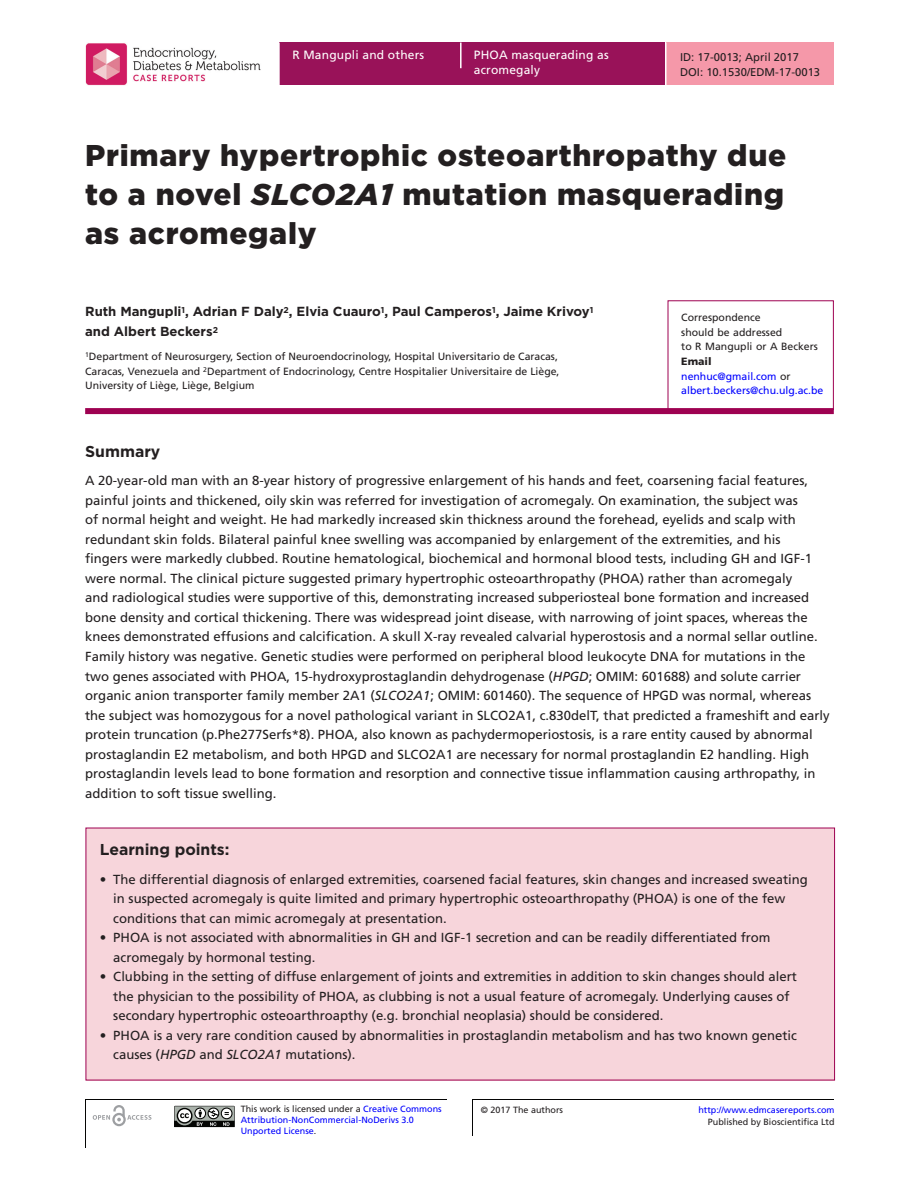
<style>
.page{position:relative;width:919px;height:1187px;background:#fff}
.page>*{position:absolute;margin:0;border:0;box-sizing:border-box;transform-origin:0 0}
.CT{font:900 30px/39px "Gotham";letter-spacing:.025em;color:#231f20;text-align:justify}
.ABS_H{font:700 15.75px "Gotham";color:#231f20}
.ABS_TXT{font:13.2px/19.5px "Frutiger LT Std";color:#231f20}
.AU{font:700 13.2px/19.5px "Gotham";color:#231f20}
.Article_Title{font:12px/14.7px "Frutiger LT Std";letter-spacing:.015em;color:#fff}
.Author_Name{font:12px "Frutiger LT Std";letter-spacing:.015em;color:#fff}
.t1{font:11.25px "Frutiger LT Std";color:#231f20}
.Address{font:10.5px/14.7px "Frutiger LT Std";color:#231f20}
.Corres{font:10.5px "Frutiger LT Std";color:#231f20}
.Corres-2{font:10.5px/14.7px "Frutiger LT Std";color:#00f}
.Corres-3{font:900 10.5px "Frutiger LT Std";color:#231f20}
.t2{font:9px/10.8px "Frutiger LT Std";color:#00f}
.t3{font:9px "Frutiger LT Std";color:#231f20}
.s1{font-style:italic}
.s2{color:#231f20}
</style>
<div class="page">
<div style="left:280px;top:43px;width:385px;height:42px;background:#991259"></div>
<div style="left:666px;top:43px;width:167px;height:42px;background:#f598a9"></div>
<svg style="left:460px;top:43px;width:1px;height:25px"></svg>
<img style="left:85px;top:43px;width:176px;height:42px">
<hr style="left:85px;top:1099px;width:1px;height:48px;background:#040503">
<hr style="left:472px;top:1099px;width:1px;height:36px;background:#050504">
<hr style="left:85px;top:1098px;width:361px;height:1px;background:#050504">
<hr style="left:472px;top:1099px;width:361px;height:1px;background:#050504">
<svg style="left:174px;top:1105px;width:61px;height:23px"></svg>
<svg style="left:93px;top:1105px;width:58px;height:21px"></svg>
<div style="left:85px;top:408px;width:748px;height:6px;background:#9e0151"></div>
<div style="left:667px;top:300px;width:166px;height:110px;border:1px solid #9e0151"></div>
<div style="left:86px;top:828px;width:748px;height:251px;background:#f7d5db"></div>
<p class="Author_Name" style="left:292px;top:48px;width:133px">R Mangupli and others</p>
<p class="Article_Title" style="left:474px;top:48px;width:136px">PHOA masquerading as acromegaly</p>
<p class="t1" style="left:680px;top:51px;width:120px">ID: 17-0013; April 2017</p>
<p class="t1" style="left:680px;top:65px;width:142px">DOI: 10.1530/EDM-17-0013</p>
<p class="CT" style="left:85px;top:135px;width:702px">Primary hypertrophic osteoarthropathy due to a novel <span class="s1">SLCO2A1</span> mutation masquerading as acromegaly</p>
<p class="AU" style="left:85px;top:302px;width:509px">Ruth Mangupli<sup>1</sup>, Adrian F Daly<sup>2</sup>, Elvia Cuauro<sup>1</sup>, Paul Camperos<sup>1</sup>, Jaime Krivoy<sup>1 </sup>and Albert Beckers<sup>2</sup></p>
<p class="Address" style="left:85px;top:349px;width:476px"><sup>1</sup>Department of Neurosurgery, Section of Neuroendocrinology, Hospital Universitario de Caracas,<br>Caracas, Venezuela and <sup>2</sup>Department of Endocrinology, Centre Hospitalier Universitaire de Liège,<br>University of Liège, Liège, Belgium</p>
<p class="Corres" style="left:681px;top:311px;width:81px">Correspondence</p>
<p class="Corres" style="left:681px;top:326px;width:102px">should be addressed</p>
<p class="Corres" style="left:681px;top:340px;width:138px">to R Mangupli or A Beckers</p>
<p class="Corres-3" style="left:681px;top:355px;width:32px">Email</p>
<p class="Corres-2" style="left:681px;top:368px;width:144px">nenhuc@gmail.com <span class="s2">or </span>albert.beckers@chu.ulg.ac.be</p>
<p class="ABS_H" style="left:85px;top:441px;width:77px">Summary</p>
<p class="ABS_TXT" style="left:85px;top:471px;width:746px">A 20-year-old man with an 8-year history of progressive enlargement of his hands and feet, coarsening facial features, painful joints and thickened, oily skin was referred for investigation of acromegaly. On examination, the subject was<br>of normal height and weight. He had markedly increased skin thickness around the forehead, eyelids and scalp with redundant skin folds. Bilateral painful knee swelling was accompanied by enlargement of the extremities, and his<br>fingers were markedly clubbed. Routine hematological, biochemical and hormonal blood tests, including GH and IGF-1 were normal. The clinical picture suggested primary hypertrophic osteoarthropathy (PHOA) rather than acromegaly<br>and radiological studies were supportive of this, demonstrating increased subperiosteal bone formation and increased bone density and cortical thickening. There was widespread joint disease, with narrowing of joint spaces, whereas the knees demonstrated effusions and calcification. A skull X-ray revealed calvarial hyperostosis and a normal sellar outline.<br>Family history was negative. Genetic studies were performed on peripheral blood leukocyte DNA for mutations in the two genes associated with PHOA, 15-hydroxyprostaglandin dehydrogenase (<span class="s1">HPGD</span>; OMIM: 601688) and solute carrier organic anion transporter family member 2A1 (<span class="s1">SLCO2A1</span>; OMIM: 601460). The sequence of HPGD was normal, whereas the subject was homozygous for a novel pathological variant in SLCO2A1, c.830delT, that predicted a frameshift and early protein truncation (p.Phe277Serfs*8). PHOA, also known as pachydermoperiostosis, is a rare entity caused by abnormal prostaglandin E2 metabolism, and both HPGD and SLCO2A1 are necessary for normal prostaglandin E2 handling. High prostaglandin levels lead to bone formation and resorption and connective tissue inflammation causing arthropathy, in addition to soft tissue swelling.</p>
<h1 class="ABS_H" style="left:100px;top:838px;width:131px">Learning points:</h1>
<p class="ABS_TXT" style="left:113px;top:869px;width:696px;text-indent:-14px">• The differential diagnosis of enlarged extremities, coarsened facial features, skin changes and increased sweating in suspected acromegaly is quite limited and primary hypertrophic osteoarthropathy (PHOA) is one of the few conditions that can mimic acromegaly at presentation.</p>
<p class="ABS_TXT" style="left:113px;top:927px;width:658px;text-indent:-14px">• PHOA is not associated with abnormalities in GH and IGF-1 secretion and can be readily differentiated from acromegaly by hormonal testing.</p>
<p class="ABS_TXT" style="left:113px;top:966px;width:685px;text-indent:-14px">• Clubbing in the setting of diffuse enlargement of joints and extremities in addition to skin changes should alert the physician to the possibility of PHOA, as clubbing is not a usual feature of acromegaly. Underlying causes of secondary hypertrophic osteoarthroapthy (e.g. bronchial neoplasia) should be considered.</p>
<p class="ABS_TXT" style="left:113px;top:1025px;width:685px;text-indent:-14px">• PHOA is a very rare condition caused by abnormalities in prostaglandin metabolism and has two known genetic causes (<span class="s1">HPGD</span> and <span class="s1">SLCO2A1</span> mutations).</p>
<p class="t2" style="left:241px;top:1103px;width:202px"><span class="s2">This work is licensed under a</span> Creative Commons<br>Attribution-NonCommercial-NoDerivs 3.0<br>Unported License<span class="s2">.</span></p>
<p class="t3" style="left:481px;top:1104px;width:84px">© 2017 The authors</p>
<p class="t2" style="left:698px;top:1104px;width:138px">http://www.edmcasereports.com</p>
<p class="t3" style="left:708px;top:1116px;width:128px">Published by Bioscientifica Ltd</p>
</div>
